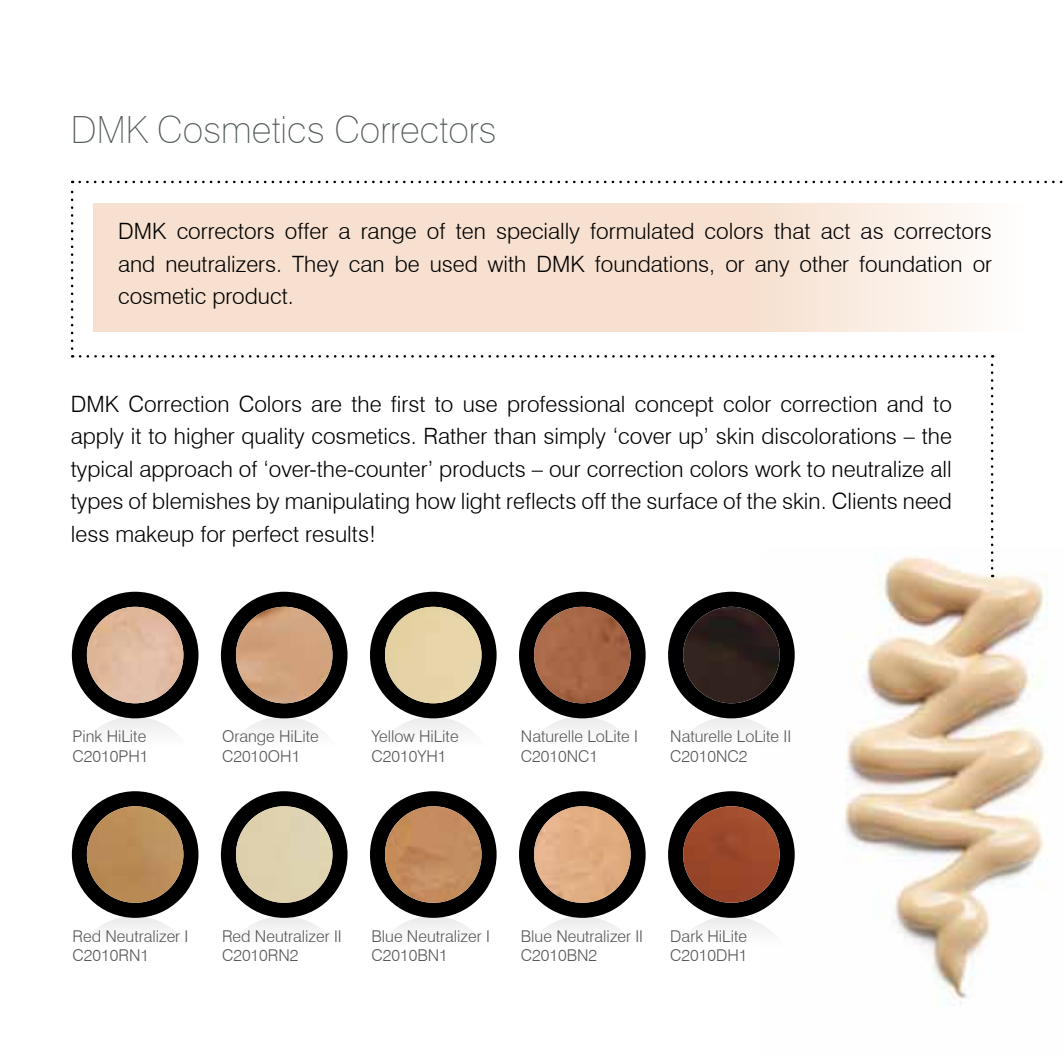
<style>
.page{position:relative;width:1063px;height:1063px;background:#fff}
.page>*{position:absolute;margin:0;border:0;box-sizing:border-box;transform-origin:0 0}
.t1{font:100 37.5px "Swiss 721 BT";color:#525c54}
.t2{font:300 22.5px/32.5px "Swiss 721 BT";color:#000;text-align:justify}
.t3{font:300 16.25px/19.5px "Swiss 721 BT";color:#58585a}
</style>
<div class="page">
<svg style="left:93px;top:203px;width:881px;height:129px;background:#f7e3d3"></svg>
<svg style="left:991px;top:355px;width:2px;height:192px"></svg>
<svg style="left:72px;top:355px;width:913px;height:3px"></svg>
<svg style="left:71px;top:181px;width:2px;height:168px"></svg>
<svg style="left:80px;top:181px;width:983px;height:2px"></svg>
<img style="left:762px;top:551px;width:286px;height:454px">
<svg style="left:71px;top:716px;width:127px;height:127px"></svg>
<div style="left:72px;top:592px;width:126px;height:126px;background:#000;border-radius:50%"></div>
<img style="left:87px;top:607px;width:96px;height:96px;border-radius:48px">
<svg style="left:220px;top:716px;width:127px;height:127px"></svg>
<div style="left:221px;top:592px;width:127px;height:126px;background:#000;border-radius:50%"></div>
<img style="left:236px;top:607px;width:96px;height:96px;border-radius:48px">
<svg style="left:369px;top:716px;width:127px;height:127px"></svg>
<div style="left:370px;top:592px;width:127px;height:126px;background:#000;border-radius:50%"></div>
<div style="left:385px;top:607px;width:97px;height:96px;background:#e5d3a7;border-radius:48px"></div>
<svg style="left:518px;top:716px;width:127px;height:127px"></svg>
<div style="left:519px;top:592px;width:127px;height:126px;background:#000;border-radius:50%"></div>
<img style="left:534px;top:607px;width:97px;height:96px;border-radius:48px">
<svg style="left:667px;top:716px;width:127px;height:127px"></svg>
<div style="left:668px;top:592px;width:127px;height:126px;background:#000;border-radius:50%"></div>
<img style="left:683px;top:607px;width:97px;height:96px;border-radius:48px">
<div style="left:72px;top:791px;width:126px;height:127px;background:#000;border-radius:50%"></div>
<img style="left:87px;top:806px;width:96px;height:97px;border-radius:48px">
<div style="left:221px;top:791px;width:127px;height:127px;background:#000;border-radius:50%"></div>
<div style="left:236px;top:806px;width:96px;height:97px;background:#ded1ae;border-radius:48px"></div>
<div style="left:370px;top:791px;width:127px;height:127px;background:#000;border-radius:50%"></div>
<img style="left:385px;top:806px;width:97px;height:97px;border-radius:48px">
<div style="left:519px;top:791px;width:127px;height:127px;background:#000;border-radius:50%"></div>
<img style="left:534px;top:806px;width:97px;height:97px;border-radius:48px">
<div style="left:667px;top:916px;width:127px;height:127px;background:#fff;border-radius:50%"></div>
<div style="left:668px;top:791px;width:127px;height:127px;background:#000;border-radius:50%"></div>
<img style="left:683px;top:806px;width:97px;height:97px;border-radius:48px">
<h1 class="t1" style="left:71px;top:107px;width:427px">DMK Cosmetics Correctors</h1>
<p class="t2" style="left:118px;top:215px;width:876px">DMK correctors offer a range of ten specially formulated colors that act as correctors and neutralizers. They can be used with DMK foundations, or any other foundation or cosmetic product.</p>
<p class="t2" style="left:71px;top:387px;width:883px">DMK Correction Colors are the first to use professional concept color correction and to apply it to higher quality cosmetics. Rather than simply ‘cover up’ skin discolorations – the typical approach of ‘over-the-counter’ products – our correction colors work to neutralize all types of blemishes by manipulating how light reflects off the surface of the skin. Clients need less makeup for perfect results!</p>
<p class="t3" style="left:73px;top:727px;width:77px">Pink HiLite<br>C2010PH1</p>
<p class="t3" style="left:222px;top:727px;width:98px">Orange HiLite<br>C2010OH1</p>
<p class="t3" style="left:371px;top:727px;width:89px">Yellow HiLite<br>C2010YH1</p>
<p class="t3" style="left:521px;top:727px;width:119px">Naturelle LoLite I<br>C2010NC1</p>
<p class="t3" style="left:670px;top:727px;width:122px">Naturelle LoLite II<br>C2010NC2</p>
<p class="t3" style="left:73px;top:926px;width:117px">Red Neutralizer I<br>C2010RN1</p>
<p class="t3" style="left:222px;top:926px;width:121px">Red Neutralizer II<br>C2010RN2</p>
<p class="t3" style="left:371px;top:926px;width:120px">Blue Neutralizer I<br>C2010BN1</p>
<p class="t3" style="left:521px;top:926px;width:124px">Blue Neutralizer II<br>C2010BN2</p>
<p class="t3" style="left:670px;top:926px;width:79px">Dark HiLite<br>C2010DH1</p>
</div>
